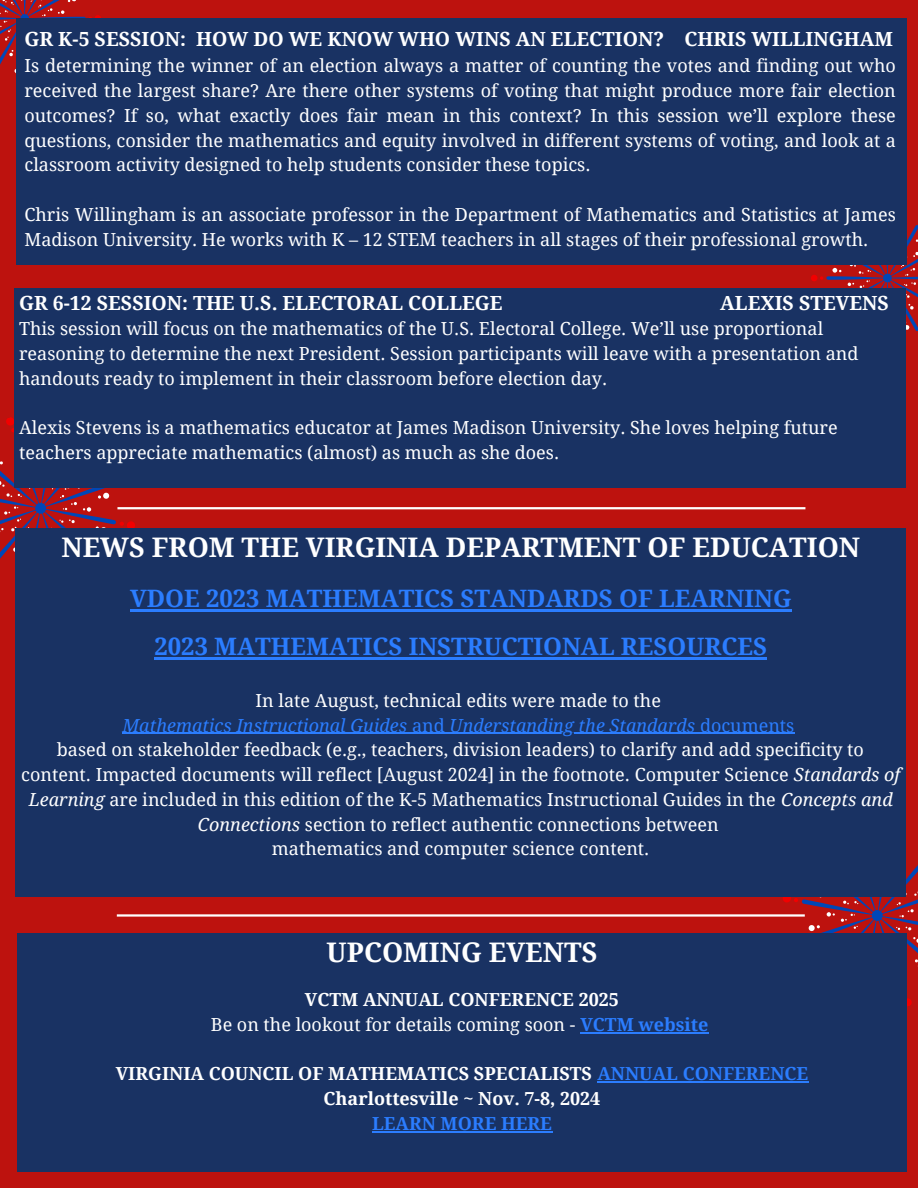
<style>
.page{position:relative;width:918px;height:1188px;background:#bd120e}
.page>*{position:absolute;margin:0;border:0;box-sizing:border-box;transform-origin:0 0}
.t1{font:700 27px "Droid Serif";color:#fff}
.t2{font:700 24px/48.3px "Droid Serif";color:#2b7dff;text-align:center}
.t3{font:700 19.5px "Droid Serif";color:#fff}
.t4{font:18px/24.8px "Droid Serif";color:#fff}
.t5{font:700 18px/24.8px "Droid Serif";color:#fff;text-align:center}
.t6{font:700 18px "Droid Serif";color:#2b7dff}
.s1{font-style:italic;color:#2b7dff}
.s2{color:#2b7dff}
.s3{font-style:italic}
.s4{font-weight:700}
.s5{font-weight:700;color:#2b7dff}
</style>
<div class="page">
<div style="left:811px;top:275px;width:7px;height:6px;background:#f20000;border-radius:50%"></div>
<svg style="left:820px;top:225px;width:98px;height:106px"></svg>
<svg style="left:785px;top:865px;width:133px;height:142px"></svg>
<div style="left:95px;top:15px;width:6px;height:7px;background:#f20000;border-radius:50%"></div>
<svg style="left:0;top:0;width:92px;height:74px"></svg>
<div style="left:16px;top:18px;width:891px;height:247px;background:#193263"></div>
<svg style="left:0;top:416px;width:133px;height:184px"></svg>
<div style="left:15px;top:288px;width:891px;height:200px;background:#193263"></div>
<hr style="left:117px;top:507px;width:688px;height:2px;background:#fff">
<div style="left:16px;top:528px;width:890px;height:369px;background:#193263"></div>
<hr style="left:130px;top:609px;width:661px;height:2px;background:#2b7dff">
<hr style="left:154px;top:657px;width:613px;height:3px;background:#2b7dff">
<hr style="left:122px;top:733px;width:285px;height:1px;background:#2b7dff">
<hr style="left:407px;top:733px;width:43px;height:1px;background:#2b7dff">
<hr style="left:450px;top:733px;width:245px;height:1px;background:#2b7dff">
<hr style="left:695px;top:733px;width:99px;height:1px;background:#2b7dff">
<div style="left:17px;top:933px;width:890px;height:239px;background:#193263"></div>
<hr style="left:580px;top:1032px;width:129px;height:1px;background:#2b7dff">
<hr style="left:597px;top:1082px;width:211px;height:1px;background:#2b7dff">
<hr style="left:372px;top:1131px;width:180px;height:1px;background:#2b7dff">
<hr style="left:117px;top:914px;width:688px;height:3px;background:#fff">
<p class="t3" style="left:24px;top:28px;width:870px">GR K-5 SESSION: HOW DO WE KNOW WHO WINS AN ELECTION? CHRIS WILLINGHAM</p>
<p class="t4" style="left:24px;top:54px;width:873px;text-align:justify">Is determining the winner of an election always a matter of counting the votes and finding out who received the largest share? Are there other systems of voting that might produce more fair election outcomes? If so, what exactly does fair mean in this context? In this session we’ll explore these questions, consider the mathematics and equity involved in different systems of voting, and look at a classroom activity designed to help students consider these topics.</p>
<p class="t4" style="left:24px;top:202px;width:873px">Chris Willingham is an associate professor in the Department of Mathematics and Statistics at James<br>Madison University. He works with K – 12 STEM teachers in all stages of their professional growth.</p>
<p class="t3" style="left:19px;top:292px;width:485px">GR 6-12 SESSION: THE U.S. ELECTORAL COLLEGE</p>
<p class="t3" style="left:720px;top:292px;width:170px">ALEXIS STEVENS</p>
<p class="t4" style="left:19px;top:317px;width:841px">This session will focus on the mathematics of the U.S. Electoral College. We’ll use proportional reasoning to determine the next President. Session participants will leave with a presentation and handouts ready to implement in their classroom before election day.</p>
<p class="t4" style="left:19px;top:416px;width:820px">Alexis Stevens is a mathematics educator at James Madison University. She loves helping future teachers appreciate mathematics (almost) as much as she does.</p>
<h1 class="t1" style="left:61px;top:532px;width:800px">NEWS FROM THE VIRGINIA DEPARTMENT OF EDUCATION</h1>
<h2 class="t2" style="left:130px;top:574px;width:663px">VDOE 2023 MATHEMATICS STANDARDS OF LEARNING<br>2023 MATHEMATICS INSTRUCTIONAL RESOURCES</h2>
<p class="t4" style="left:21px;top:688px;width:881px;text-align:center">In late August, technical edits were made to the<br><span class="s1">Mathematics Instructional Guides</span> <span class="s2">and</span> <span class="s1">Understanding the Standards</span> <span class="s2">documents<br></span>based on stakeholder feedback (e.g., teachers, division leaders) to clarify and add specificity to content. Impacted documents will reflect [August 2024] in the footnote. Computer Science <span class="s3">Standards of Learning</span> are included in this edition of the K-5 Mathematics Instructional Guides in the <span class="s3">Concepts and Connections</span> section to reflect authentic connections between<br>mathematics and computer science content.</p>
<h1 class="t1" style="left:327px;top:937px;width:272px">UPCOMING EVENTS</h1>
<p class="t4" style="left:211px;top:988px;width:499px;text-align:center"><span class="s4">VCTM ANNUAL CONFERENCE 2025<br></span>Be on the lookout for details coming soon - <span class="s5">VCTM website</span></p>
<p class="t5" style="left:116px;top:1062px;width:694px">VIRGINIA COUNCIL OF MATHEMATICS SPECIALISTS <span class="s2">ANNUAL CONFERENCE<br></span>Charlottesville ~ Nov. 7-8, 2024</p>
<p class="t6" style="left:372px;top:1113px;width:181px">LEARN MORE HERE</p>
</div>
